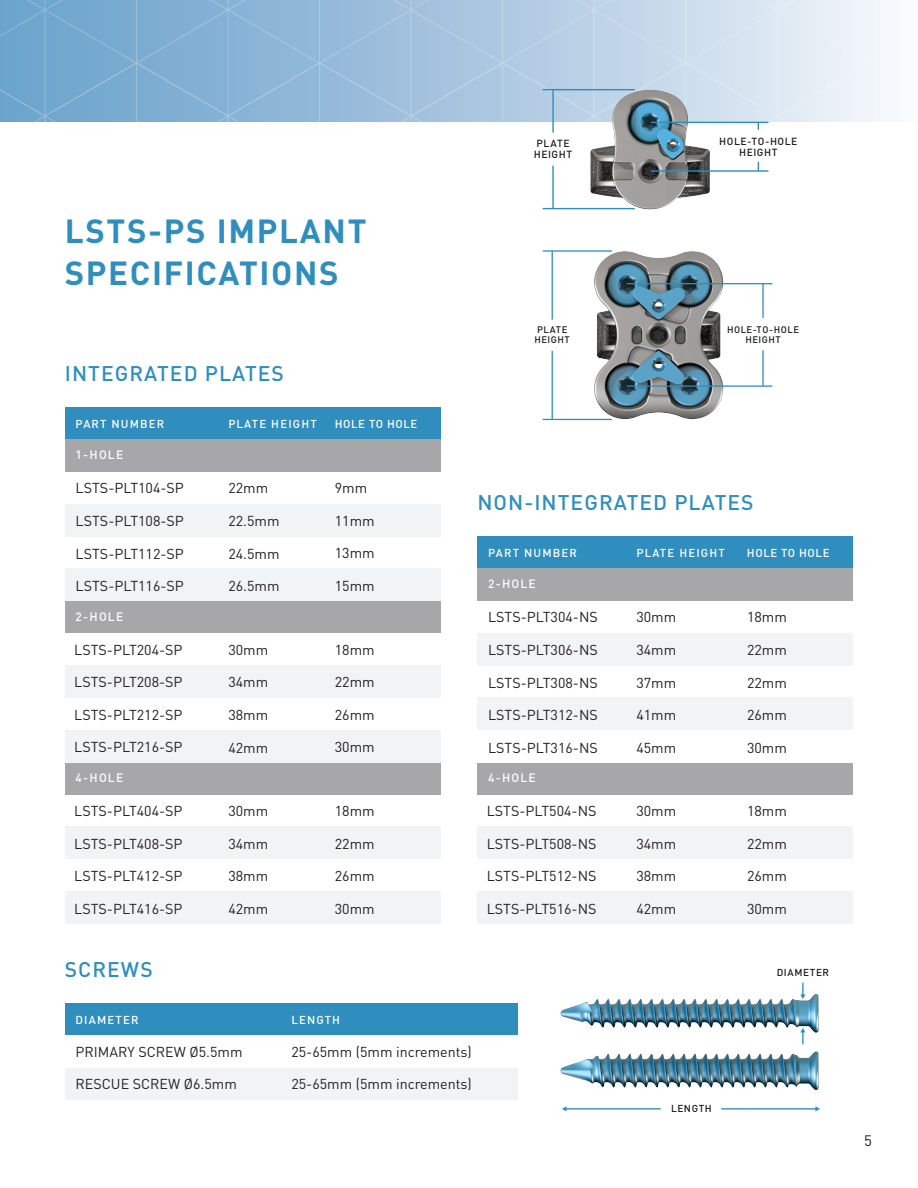
<style>
.page{position:relative;width:918px;height:1188px;background:#fff}
.page>*{position:absolute;margin:0;border:0;box-sizing:border-box;transform-origin:0 0}
.t1{font:700 33px/42px "DIN";letter-spacing:.05em;color:#308ebe}
.t2{font:500 21px "DIN";letter-spacing:.05em;color:#308ebe}
.t3{font:15px "DIN";color:#231f20}
.t4{font:14.25px "DIN";color:#231f20}
.t5{font:500 12px "DIN";letter-spacing:.1em;color:#fff}
.t6{font:500 11.4px "DIN";letter-spacing:.1em;color:#fff}
.t7{font:500 11.4px "DIN";letter-spacing:.05em;color:#fff}
.t8{font:500 10.2px/11.1px "DIN";letter-spacing:.055em;color:#1c1d1e}
.t9{font:500 10.05px "DIN";letter-spacing:.055em;color:#1c1d1e}
.t10{font:500 9.45px/10.4px "DIN";letter-spacing:.055em;color:#1c1d1e}
</style>
<div class="page">
<img style="left:560px;top:982px;width:259px;height:125px">
<hr style="left:566px;top:1108px;width:95px;height:2px;background:#2f8ebe">
<svg style="left:562px;top:1106px;width:4px;height:5px"></svg>
<svg style="left:800px;top:1028px;width:5px;height:16px"></svg>
<svg style="left:800px;top:983px;width:5px;height:16px"></svg>
<hr style="left:721px;top:1108px;width:95px;height:2px;background:#2f8ebe">
<svg style="left:815px;top:1106px;width:5px;height:5px"></svg>
<div style="left:65px;top:407px;width:376px;height:32px;background:#308ebe"></div>
<div style="left:65px;top:1003px;width:452px;height:32px;background:#308ebe"></div>
<div style="left:477px;top:536px;width:376px;height:33px;background:#308ebe"></div>
<div style="left:65px;top:1068px;width:452px;height:32px;background:#f2f3f4"></div>
<div style="left:65px;top:439px;width:376px;height:33px;background:#a7a6a9"></div>
<div style="left:65px;top:601px;width:376px;height:32px;background:#a7a6a9"></div>
<div style="left:65px;top:762px;width:376px;height:32px;background:#a7a6a9"></div>
<div style="left:65px;top:504px;width:376px;height:32px;background:#f2f3f4"></div>
<div style="left:65px;top:569px;width:376px;height:32px;background:#f2f3f4"></div>
<div style="left:65px;top:665px;width:376px;height:33px;background:#f2f3f4"></div>
<div style="left:65px;top:730px;width:376px;height:32px;background:#f2f3f4"></div>
<div style="left:65px;top:827px;width:376px;height:32px;background:#f2f3f4"></div>
<div style="left:65px;top:891px;width:376px;height:33px;background:#f2f3f4"></div>
<div style="left:477px;top:569px;width:376px;height:32px;background:#a7a6a9"></div>
<div style="left:477px;top:762px;width:376px;height:32px;background:#a7a6a9"></div>
<div style="left:477px;top:633px;width:376px;height:32px;background:#f2f3f4"></div>
<div style="left:477px;top:698px;width:376px;height:32px;background:#f2f3f4"></div>
<div style="left:477px;top:827px;width:376px;height:32px;background:#f2f3f4"></div>
<div style="left:477px;top:891px;width:376px;height:33px;background:#f2f3f4"></div>
<img style="left:577px;top:130px;width:133px;height:80px">
<hr style="left:543px;top:208px;width:92px;height:1px;background:#2f8ebe">
<hr style="left:552px;top:90px;width:2px;height:43px;background:#2f8ebe">
<hr style="left:552px;top:166px;width:2px;height:43px;background:#2f8ebe">
<hr style="left:651px;top:170px;width:117px;height:2px;background:#2f8ebe">
<svg style="left:0;top:0;width:886px;height:130px;background:#abc8e0"></svg>
<img style="left:576px;top:251px;width:166px;height:170px">
<hr style="left:543px;top:250px;width:69px;height:2px;background:#2f8ebe">
<hr style="left:543px;top:419px;width:69px;height:1px;background:#2f8ebe">
<hr style="left:552px;top:251px;width:1px;height:69px;background:#2f8ebe">
<hr style="left:552px;top:351px;width:1px;height:68px;background:#2f8ebe">
<hr style="left:627px;top:283px;width:145px;height:1px;background:#2f8ebe">
<hr style="left:627px;top:385px;width:145px;height:2px;background:#2f8ebe">
<hr style="left:762px;top:284px;width:2px;height:34px;background:#2f8ebe">
<hr style="left:762px;top:350px;width:2px;height:36px;background:#2f8ebe">
<p class="t8" style="left:534px;top:137px;width:40px">PLATE<br>HEIGHT</p>
<p class="t8" style="left:719px;top:135px;width:80px;text-align:center">HOLE-TO-HOLE<br>HEIGHT</p>
<h1 class="t1" style="left:65px;top:209px;width:303px">LSTS-PS IMPLANT<br>SPECIFICATIONS</h1>
<h2 class="t2" style="left:65px;top:360px;width:221px">INTEGRATED PLATES</h2>
<p class="t6" style="left:76px;top:417px;width:90px">PART NUMBER</p>
<p class="t5" style="left:76px;top:447px;width:49px">1-HOLE</p>
<p class="t4" style="left:76px;top:479px;width:110px">LSTS-PLT104-SP</p>
<p class="t4" style="left:76px;top:512px;width:110px">LSTS-PLT108-SP</p>
<p class="t4" style="left:76px;top:545px;width:110px">LSTS-PLT112-SP</p>
<p class="t4" style="left:76px;top:577px;width:110px">LSTS-PLT116-SP</p>
<p class="t5" style="left:76px;top:609px;width:49px">2-HOLE</p>
<p class="t4" style="left:74px;top:641px;width:110px">LSTS-PLT204-SP</p>
<p class="t4" style="left:74px;top:673px;width:110px">LSTS-PLT208-SP</p>
<p class="t4" style="left:74px;top:706px;width:110px">LSTS-PLT212-SP</p>
<p class="t4" style="left:74px;top:738px;width:110px">LSTS-PLT216-SP</p>
<p class="t5" style="left:76px;top:770px;width:49px">4-HOLE</p>
<p class="t4" style="left:74px;top:802px;width:110px">LSTS-PLT404-SP</p>
<p class="t4" style="left:74px;top:835px;width:110px">LSTS-PLT408-SP</p>
<p class="t4" style="left:74px;top:867px;width:110px">LSTS-PLT412-SP</p>
<p class="t4" style="left:74px;top:900px;width:110px">LSTS-PLT416-SP</p>
<p class="t6" style="left:228px;top:417px;width:90px">PLATE HEIGHT</p>
<p class="t4" style="left:228px;top:479px;width:41px">22mm</p>
<p class="t4" style="left:228px;top:512px;width:53px">22.5mm</p>
<p class="t4" style="left:228px;top:545px;width:53px">24.5mm</p>
<p class="t4" style="left:228px;top:577px;width:53px">26.5mm</p>
<p class="t4" style="left:228px;top:641px;width:41px">30mm</p>
<p class="t4" style="left:228px;top:673px;width:41px">34mm</p>
<p class="t4" style="left:228px;top:706px;width:41px">38mm</p>
<p class="t4" style="left:228px;top:738px;width:41px">42mm</p>
<p class="t4" style="left:228px;top:802px;width:41px">30mm</p>
<p class="t4" style="left:228px;top:835px;width:41px">34mm</p>
<p class="t4" style="left:228px;top:867px;width:41px">38mm</p>
<p class="t4" style="left:228px;top:900px;width:41px">42mm</p>
<p class="t7" style="left:335px;top:417px;width:84px">HOLE TO HOLE</p>
<p class="t4" style="left:335px;top:479px;width:34px">9mm</p>
<p class="t4" style="left:335px;top:512px;width:41px">11mm</p>
<p class="t4" style="left:335px;top:544px;width:41px">13mm</p>
<p class="t4" style="left:335px;top:577px;width:41px">15mm</p>
<p class="t4" style="left:335px;top:641px;width:41px">18mm</p>
<p class="t4" style="left:335px;top:673px;width:41px">22mm</p>
<p class="t4" style="left:335px;top:706px;width:41px">26mm</p>
<p class="t4" style="left:335px;top:738px;width:41px">30mm</p>
<p class="t4" style="left:335px;top:802px;width:41px">18mm</p>
<p class="t4" style="left:335px;top:834px;width:41px">22mm</p>
<p class="t4" style="left:335px;top:867px;width:41px">26mm</p>
<p class="t4" style="left:335px;top:900px;width:41px">30mm</p>
<p class="t10" style="left:535px;top:324px;width:37px">PLATE<br>HEIGHT</p>
<p class="t10" style="left:727px;top:324px;width:73px;text-align:center">HOLE-TO-HOLE<br>HEIGHT</p>
<h2 class="t2" style="left:477px;top:489px;width:278px">NON-INTEGRATED PLATES</h2>
<p class="t6" style="left:488px;top:546px;width:90px">PART NUMBER</p>
<p class="t5" style="left:488px;top:576px;width:49px">2-HOLE</p>
<p class="t4" style="left:488px;top:608px;width:111px">LSTS-PLT304-NS</p>
<p class="t4" style="left:488px;top:641px;width:111px">LSTS-PLT306-NS</p>
<p class="t4" style="left:488px;top:674px;width:111px">LSTS-PLT308-NS</p>
<p class="t4" style="left:488px;top:706px;width:111px">LSTS-PLT312-NS</p>
<p class="t4" style="left:488px;top:739px;width:111px">LSTS-PLT316-NS</p>
<p class="t5" style="left:488px;top:770px;width:49px">4-HOLE</p>
<p class="t4" style="left:487px;top:802px;width:111px">LSTS-PLT504-NS</p>
<p class="t4" style="left:487px;top:835px;width:111px">LSTS-PLT508-NS</p>
<p class="t4" style="left:487px;top:867px;width:111px">LSTS-PLT512-NS</p>
<p class="t4" style="left:487px;top:900px;width:111px">LSTS-PLT516-NS</p>
<p class="t6" style="left:636px;top:546px;width:90px">PLATE HEIGHT</p>
<p class="t4" style="left:636px;top:608px;width:41px">30mm</p>
<p class="t4" style="left:636px;top:641px;width:41px">34mm</p>
<p class="t4" style="left:636px;top:674px;width:41px">37mm</p>
<p class="t4" style="left:636px;top:706px;width:41px">41mm</p>
<p class="t4" style="left:636px;top:739px;width:41px">45mm</p>
<p class="t4" style="left:636px;top:802px;width:41px">30mm</p>
<p class="t4" style="left:636px;top:835px;width:41px">34mm</p>
<p class="t4" style="left:636px;top:867px;width:41px">38mm</p>
<p class="t4" style="left:636px;top:900px;width:41px">42mm</p>
<p class="t7" style="left:747px;top:546px;width:84px">HOLE TO HOLE</p>
<p class="t4" style="left:747px;top:608px;width:41px">18mm</p>
<p class="t4" style="left:747px;top:641px;width:41px">22mm</p>
<p class="t4" style="left:747px;top:674px;width:41px">22mm</p>
<p class="t4" style="left:747px;top:706px;width:41px">26mm</p>
<p class="t4" style="left:747px;top:739px;width:41px">30mm</p>
<p class="t4" style="left:747px;top:802px;width:41px">18mm</p>
<p class="t4" style="left:747px;top:835px;width:41px">22mm</p>
<p class="t4" style="left:747px;top:867px;width:41px">26mm</p>
<p class="t4" style="left:747px;top:900px;width:41px">30mm</p>
<h2 class="t2" style="left:65px;top:956px;width:89px">SCREWS</h2>
<p class="t6" style="left:76px;top:1012px;width:64px">DIAMETER</p>
<p class="t6" style="left:291px;top:1012px;width:50px">LENGTH</p>
<p class="t4" style="left:76px;top:1043px;width:169px">PRIMARY SCREW Ø5.5mm</p>
<p class="t4" style="left:76px;top:1075px;width:163px">RESCUE SCREW Ø6.5mm</p>
<p class="t4" style="left:291px;top:1043px;width:182px">25-65mm (5mm increments)</p>
<p class="t4" style="left:291px;top:1075px;width:182px">25-65mm (5mm increments)</p>
<p class="t9" style="left:671px;top:1102px;width:42px">LENGTH</p>
<p class="t9" style="left:777px;top:966px;width:54px">DIAMETER</p>
<p class="t3" style="left:864px;top:1131px;width:9px">5</p>
</div>
